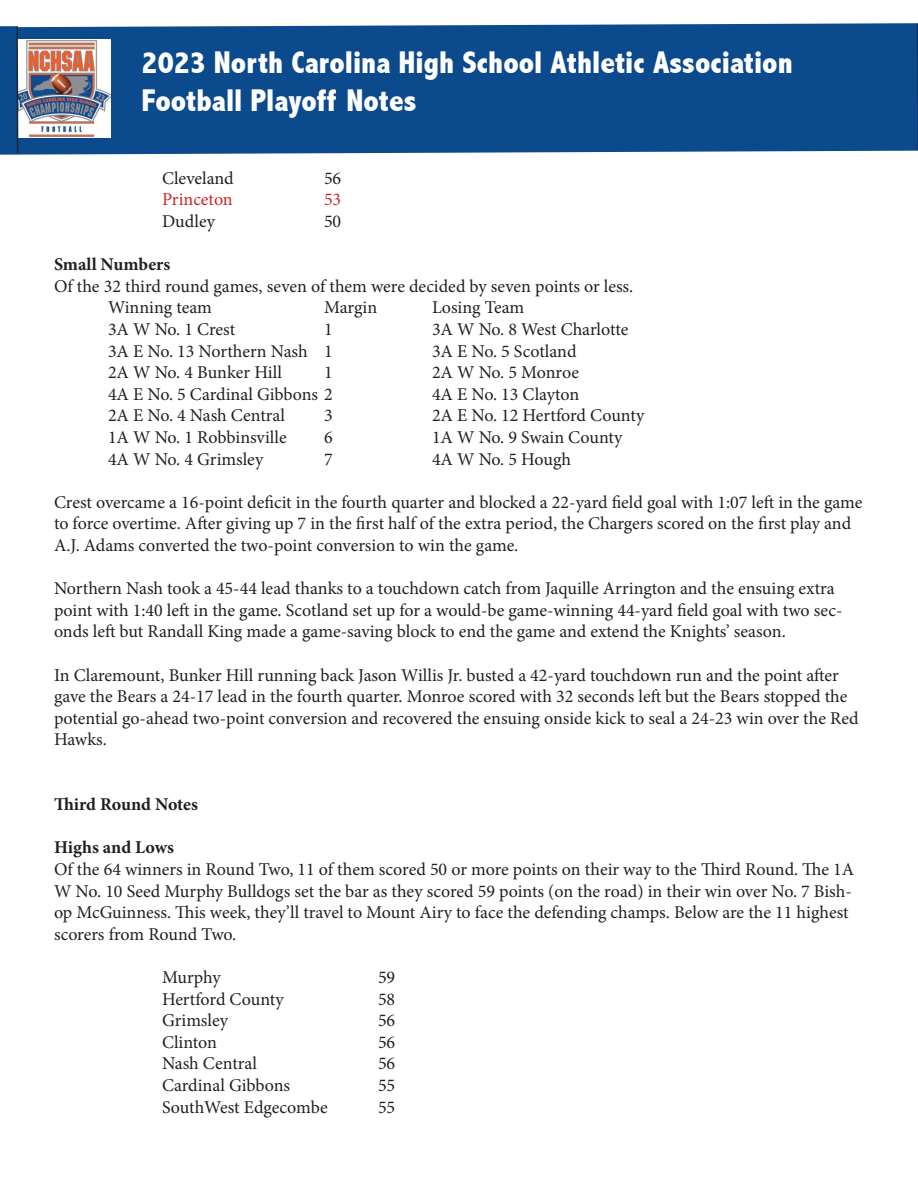
<style>
.page{position:relative;width:918px;height:1188px;background:#fff}
.page>*{position:absolute;margin:0;border:0;box-sizing:border-box;transform-origin:0 0}
.t1{font:800 condensed 31.5px/37.8px "Abadi";color:#fff}
.t2{font:18px/21.6px "Minion Pro";color:#231f20}
.t3{font:700 18px "Minion Pro";color:#231f20}
.t4{font:18px "Minion Pro";color:#d1232a}
</style>
<div class="page">
<div style="left:0;top:23px;width:918px;height:132px;background:#0b4a8d"></div>
<img style="left:18px;top:40px;width:92px;height:98px">
<img style="left:0;top:26px;width:18px;height:128px">
<p class="t1" style="left:142px;top:44px;width:653px">2023 North Carolina High School Athletic Association<br>Football Playoff Notes</p>
<p class="t2" style="left:162px;top:167px;width:73px">Cleveland</p>
<p class="t2" style="left:324px;top:167px;width:19px">56</p>
<p class="t4" style="left:162px;top:188px;width:72px">Princeton</p>
<p class="t4" style="left:324px;top:188px;width:19px">53</p>
<p class="t2" style="left:162px;top:210px;width:55px">Dudley</p>
<p class="t2" style="left:324px;top:210px;width:19px">50</p>
<p class="t3" style="left:54px;top:252px;width:118px">Small Numbers</p>
<p class="t2" style="left:54px;top:275px;width:581px">Of the 32 third round games, seven of them were decided by seven points or less.</p>
<p class="t2" style="left:108px;top:297px;width:105px">Winning team</p>
<p class="t2" style="left:324px;top:297px;width:55px">Margin</p>
<p class="t2" style="left:432px;top:297px;width:94px">Losing Team</p>
<p class="t2" style="left:108px;top:318px;width:129px">3A W No. 1 Crest</p>
<p class="t2" style="left:324px;top:318px;width:10px">1</p>
<p class="t2" style="left:432px;top:318px;width:198px">3A W No. 8 West Charlotte</p>
<p class="t2" style="left:108px;top:340px;width:226px">3A E No. 13 Northern Nash 1</p>
<p class="t2" style="left:432px;top:340px;width:146px">3A E No. 5 Scotland</p>
<p class="t2" style="left:108px;top:362px;width:175px">2A W No. 4 Bunker Hill</p>
<p class="t2" style="left:324px;top:362px;width:10px">1</p>
<p class="t2" style="left:432px;top:362px;width:149px">2A W No. 5 Monroe</p>
<p class="t2" style="left:108px;top:383px;width:226px">4A E No. 5 Cardinal Gibbons 2</p>
<p class="t2" style="left:432px;top:383px;width:149px">4A E No. 13 Clayton</p>
<p class="t2" style="left:108px;top:405px;width:179px">2A E No. 4 Nash Central</p>
<p class="t2" style="left:324px;top:405px;width:10px">3</p>
<p class="t2" style="left:432px;top:405px;width:214px">2A E No. 12 Hertford County</p>
<p class="t2" style="left:108px;top:426px;width:180px">1A W No. 1 Robbinsville</p>
<p class="t2" style="left:324px;top:426px;width:10px">6</p>
<p class="t2" style="left:432px;top:426px;width:192px">1A W No. 9 Swain County</p>
<p class="t2" style="left:108px;top:448px;width:157px">4A W No. 4 Grimsley</p>
<p class="t2" style="left:324px;top:448px;width:10px">7</p>
<p class="t2" style="left:432px;top:448px;width:141px">4A W No. 5 Hough</p>
<p class="t2" style="left:54px;top:491px;width:810px">Crest overcame a 16-point deficit in the fourth quarter and blocked a 22-yard field goal with 1:07 left in the game to force overtime. After giving up 7 in the first half of the extra period, the Chargers scored on the first play and<br>A.J. Adams converted the two-point conversion to win the game.</p>
<p class="t2" style="left:54px;top:578px;width:790px">Northern Nash took a 45-44 lead thanks to a touchdown catch from Jaquille Arrington and the ensuing extra point with 1:40 left in the game. Scotland set up for a would-be game-winning 44-yard field goal with two sec&shy;onds left but Randall King made a game-saving block to end the game and extend the Knights’ season.</p>
<p class="t2" style="left:54px;top:664px;width:806px">In Claremount, Bunker Hill running back Jason Willis Jr. busted a 42-yard touchdown run and the point after gave the Bears a 24-17 lead in the fourth quarter. Monroe scored with 32 seconds left but the Bears stopped the potential go-ahead two-point conversion and recovered the ensuing onside kick to seal a 24-23 win over the Red Hawks.</p>
<p class="t3" style="left:54px;top:792px;width:145px">Third Round Notes</p>
<p class="t3" style="left:54px;top:835px;width:122px">Highs and Lows</p>
<p class="t2" style="left:54px;top:858px;width:802px">Of the 64 winners in Round Two, 11 of them scored 50 or more points on their way to the Third Round. The 1A W No. 10 Seed Murphy Bulldogs set the bar as they scored 59 points (on the road) in their win over No. 7 Bish&shy;op McGuinness. This week, they’ll travel to Mount Airy to face the defending champs. Below are the 11 highest scorers from Round Two.</p>
<p class="t2" style="left:162px;top:966px;width:60px">Murphy</p>
<p class="t2" style="left:378px;top:966px;width:19px">59</p>
<p class="t2" style="left:162px;top:988px;width:123px">Hertford County</p>
<p class="t2" style="left:378px;top:988px;width:19px">58</p>
<p class="t2" style="left:162px;top:1010px;width:68px">Grimsley</p>
<p class="t2" style="left:378px;top:1010px;width:19px">56</p>
<p class="t2" style="left:162px;top:1031px;width:57px">Clinton</p>
<p class="t2" style="left:378px;top:1031px;width:19px">56</p>
<p class="t2" style="left:162px;top:1053px;width:97px">Nash Central</p>
<p class="t2" style="left:378px;top:1053px;width:19px">56</p>
<p class="t2" style="left:162px;top:1074px;width:130px">Cardinal Gibbons</p>
<p class="t2" style="left:378px;top:1074px;width:19px">55</p>
<p class="t2" style="left:162px;top:1096px;width:167px">SouthWest Edgecombe</p>
<p class="t2" style="left:378px;top:1096px;width:19px">55</p>
</div>
